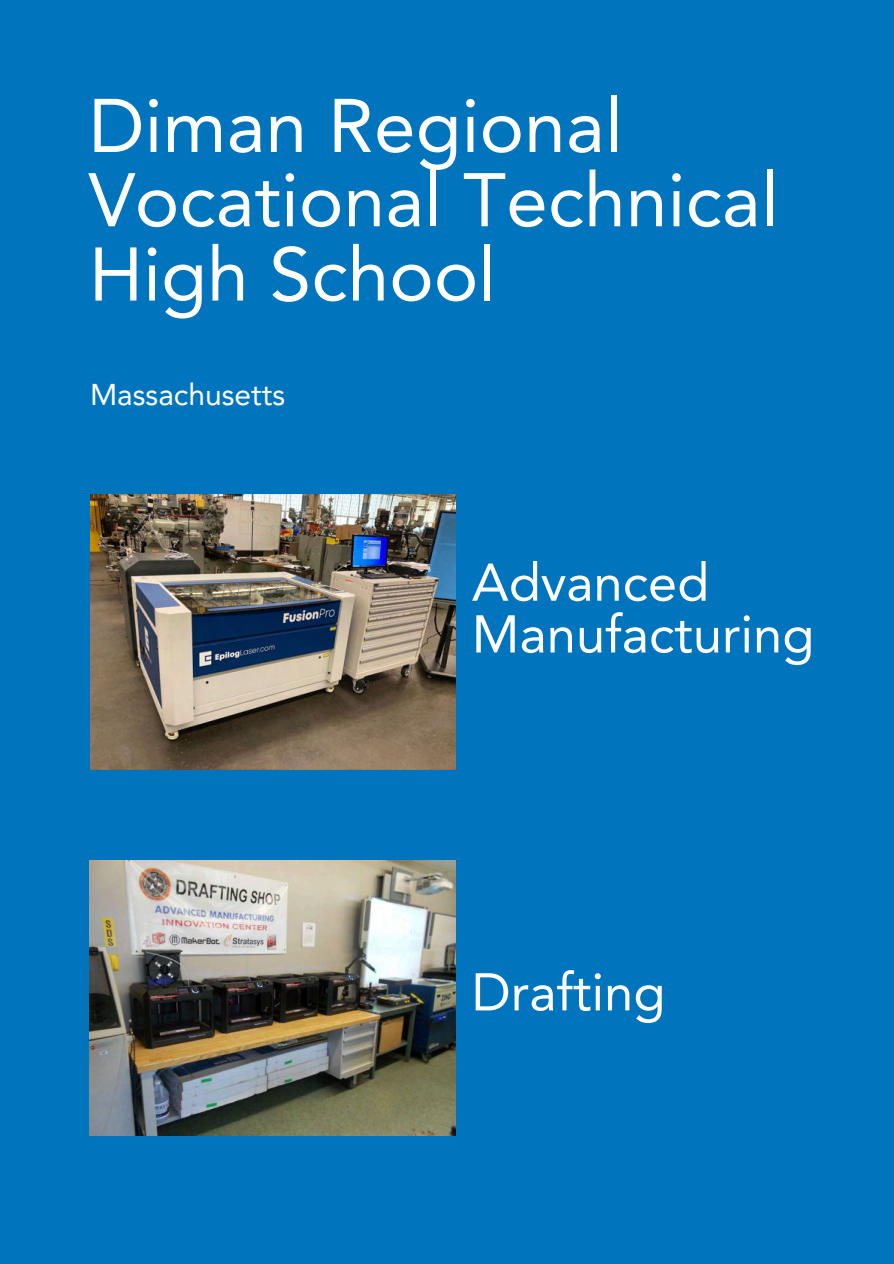
<style>
.page{position:relative;width:894px;height:1264px;background:#fff}
.page>*{position:absolute;margin:0;border:0;box-sizing:border-box;transform-origin:0 0}
.t1{font:75px/74.2px "Avenir LT Pro";color:#fff}
.t2{font:52.5px/51.8px "Avenir LT Pro";color:#fff}
.t3{font:30px "Avenir LT Pro";color:#fff}
</style>
<div class="page">
<div style="left:0;top:0;width:893px;height:1263px;background:#0075be"></div>
<img style="left:90px;top:494px;width:366px;height:275px">
<img style="left:89px;top:860px;width:366px;height:275px">
<p class="t1" style="left:89px;top:88px;width:691px">Diman Regional<br>Vocational Technical<br>High School</p>
<p class="t3" style="left:90px;top:376px;width:197px">Massachusetts</p>
<p class="t2" style="left:471px;top:556px;width:344px">Advanced<br>Manufacturing</p>
<p class="t2" style="left:471px;top:965px;width:195px">Drafting</p>
</div>
